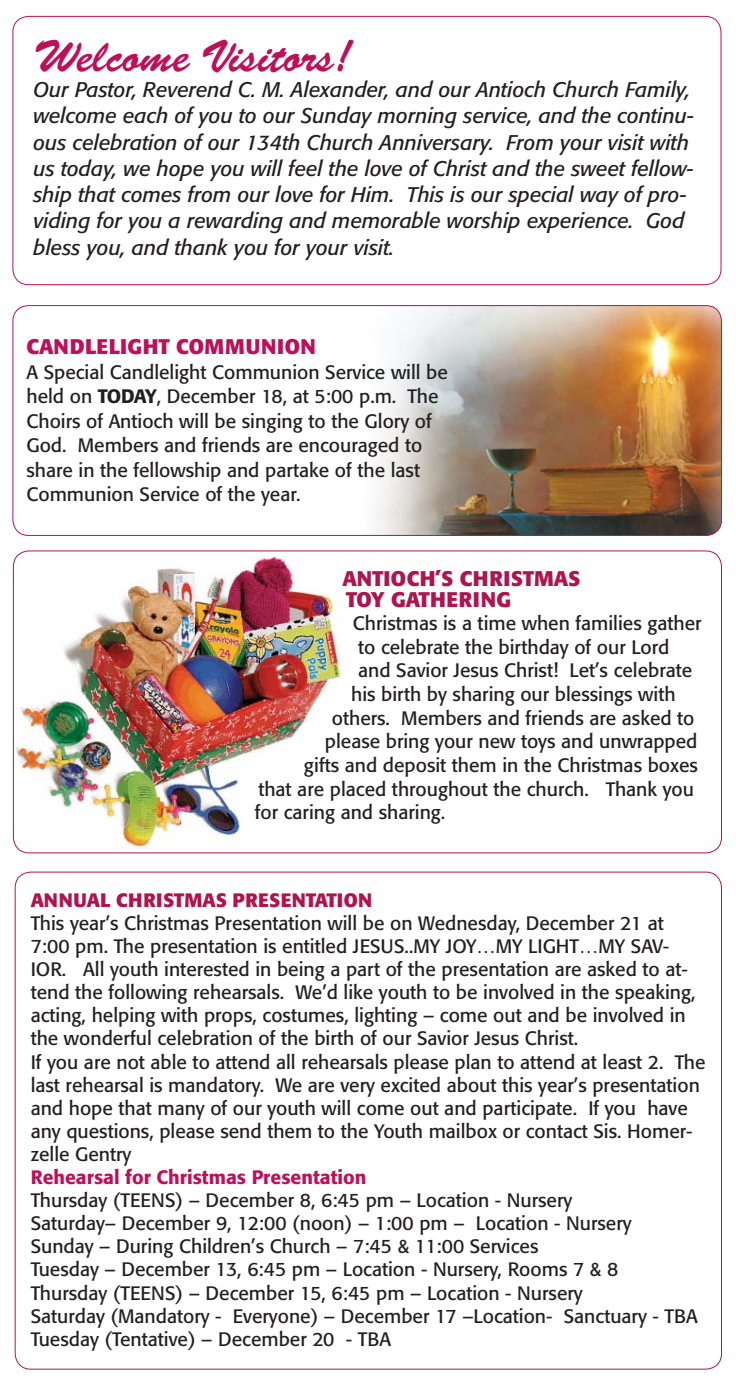
<style>
.page{position:relative;width:736px;height:1386px;background:#fff}
.page>*{position:absolute;margin:0;border:0;box-sizing:border-box;transform-origin:0 0}
.t1{font:45.5px "Brush Script Std";color:#bd1059}
.t2{font:italic 21px/26.2px "Formata";color:#231f20}
.t3{font:700 21px/21px "Formata";letter-spacing:.01em;color:#b0144d}
.t4{font:700 21px "Formata";letter-spacing:.02em;color:#bd1059}
.t5{font:19.25px/23.1px "Formata";color:#231f20}
.s1{font-weight:500}
.s2{font-weight:700;color:#b0144d}
.s3{font-weight:500;color:#bd1059}
</style>
<div class="page">
<img style="left:346px;top:305px;width:375px;height:231px;border-radius:16px">
<img style="left:13px;top:556px;width:329px;height:291px">
<div style="left:12px;top:305px;width:710px;height:231px;border:1px solid #bd1059;border-radius:16px"></div>
<p class="t1" style="left:33px;top:28px;width:320px">Welcome Visitors!</p>
<p class="t2" style="left:33px;top:78px;width:662px">Our Pastor, Reverend C. M. Alexander, and our Antioch Church Family, welcome each of you to our Sunday morning service, and the continu&shy;ous celebration of our 134th Church Anniversary. From your visit with us today, we hope you will feel the love of Christ and the sweet fellow&shy;ship that comes from our love for Him. This is our special way of pro&shy;viding for you a rewarding and memorable worship experience. God bless you, and thank you for your visit.</p>
<p class="t4" style="left:26px;top:338px;width:291px">CANDLELIGHT COMMUNION</p>
<p class="t5" style="left:26px;top:361px;width:423px;line-height:24.5px">A Special Candlelight Communion Service will be held on <span class="s1">TODAY</span>, December 18, at 5:00 p.m. The Choirs of Antioch will be singing to the Glory of God. Members and friends are encouraged to share in the fellowship and partake of the last Communion Service of the year.</p>
<p class="t3" style="left:342px;top:569px;width:240px">ANTIOCH’S CHRISTMAS<br>TOY GATHERING</p>
<p class="t5" style="left:353px;top:613px;width:350px">Christmas is a time when families gather</p>
<p class="t5" style="left:358px;top:637px;width:313px">to celebrate the birthday of our Lord</p>
<p class="t5" style="left:358px;top:661px;width:336px">and Savior Jesus Christ! Let’s celebrate</p>
<p class="t5" style="left:351px;top:684px;width:326px">his birth by sharing our blessings with</p>
<p class="t5" style="left:332px;top:708px;width:364px">others. Members and friends are asked to</p>
<p class="t5" style="left:325px;top:732px;width:374px">please bring your new toys and unwrapped</p>
<p class="t5" style="left:304px;top:755px;width:395px">gifts and deposit them in the Christmas boxes</p>
<p class="t5" style="left:258px;top:779px;width:437px">that are placed throughout the church. Thank you</p>
<p class="t5" style="left:255px;top:802px;width:192px">for caring and sharing.</p>
<p class="t5" style="left:31px;top:890px;width:676px"><span class="s2">ANNUAL CHRISTMAS PRESENTATION<br></span>This year’s Christmas Presentation will be on Wednesday, December 21 at 7:00 pm. The presentation is entitled JESUS..MY JOY…MY LIGHT…MY SAV-IOR. All youth interested in being a part of the presentation are asked to at&shy;tend the following rehearsals. We’d like youth to be involved in the speaking, acting, helping with props, costumes, lighting – come out and be involved in the wonderful celebration of the birth of our Savior Jesus Christ.<br>If you are not able to attend all rehearsals please plan to attend at least 2. The last rehearsal is mandatory. We are very excited about this year’s presentation and hope that many of our youth will come out and participate. If you have any questions, please send them to the Youth mailbox or contact Sis. Homer&shy;zelle Gentry<br><span class="s3">Rehearsal for Christmas Presentation<br></span>Thursday (TEENS) – December 8, 6:45 pm – Location - Nursery<br>Saturday– December 9, 12:00 (noon) – 1:00 pm – Location - Nursery<br>Sunday – During Children’s Church – 7:45 &amp; 11:00 Services<br>Tuesday – December 13, 6:45 pm – Location - Nursery, Rooms 7 &amp; 8<br>Thursday (TEENS) – December 15, 6:45 pm – Location - Nursery<br>Saturday (Mandatory - Everyone) – December 17 –Location- Sanctuary - TBA Tuesday (Tentative) – December 20 - TBA</p>
</div>
